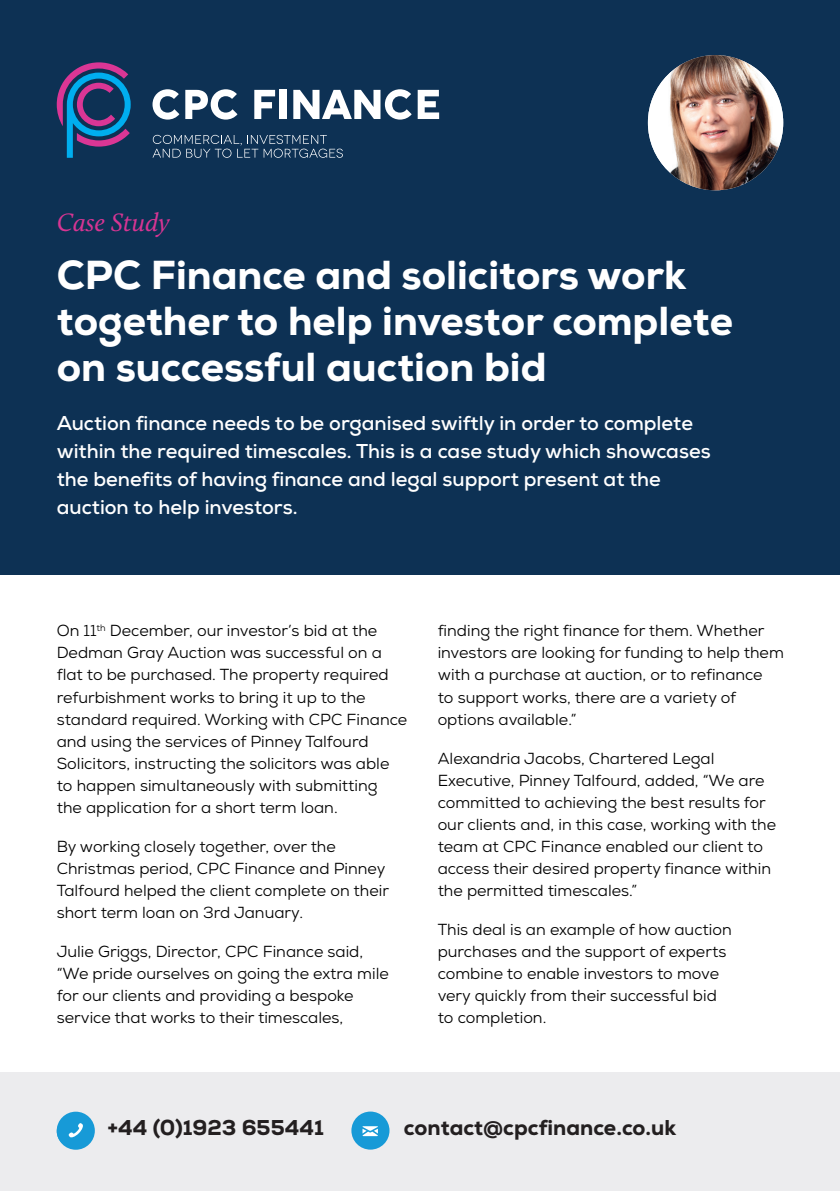
<style>
.page{position:relative;width:840px;height:1191px;background:#fff}
.page>*{position:absolute;margin:0;border:0;box-sizing:border-box;transform-origin:0 0}
.t1{font:800 40.4px/46px "Nexa";color:#fff}
.t2{font:italic 26px "Calluna";color:#d73593}
.t3{font:800 21.4px "Nexa";color:#231f20}
.t4{font:700 20px/28px "Nexa";color:#fff}
.t5{font:16px/22px "Nexa";color:#000001}
</style>
<div class="page">
<div style="left:0;top:1072px;width:839px;height:119px;background:#ececee"></div>
<div style="left:0;top:0;width:839px;height:574px;background:#0d3154"></div>
<svg style="left:57px;top:62px;width:74px;height:96px"></svg>
<svg style="left:254px;top:90px;width:21px;height:29px"></svg>
<div style="left:280px;top:90px;width:7px;height:29px;background:#fff"></div>
<svg style="left:417px;top:90px;width:22px;height:29px"></svg>
<svg style="left:152px;top:89px;width:27px;height:31px"></svg>
<svg style="left:185px;top:89px;width:52px;height:31px"></svg>
<svg style="left:293px;top:89px;width:118px;height:31px"></svg>
<svg style="left:152px;top:135px;width:190px;height:23px"></svg>
<div style="left:57px;top:1116px;width:30px;height:30px;background:#179ad7;border-radius:50%"></div>
<div style="left:57px;top:1111px;width:38px;height:38px;background:#179ad7;border-radius:50%"></div>
<svg style="left:68px;top:1123px;width:15px;height:15px"></svg>
<div style="left:351px;top:1111px;width:38px;height:38px;background:#179ad7;border-radius:50%"></div>
<svg style="left:362px;top:1126px;width:16px;height:10px"></svg>
<img style="left:647px;top:55px;width:135px;height:135px;border-radius:68px">
<h2 class="t2" style="left:57px;top:206px;width:114px">Case Study</h2>
<h1 class="t1" style="left:57px;top:252px;width:677px">CPC Finance and solicitors work together to help investor complete on successful auction bid</h1>
<p class="t4" style="left:57px;top:408px;width:655px">Auction finance needs to be organised swiftly in order to complete within the required timescales. This is a case study which showcases the benefits of having finance and legal support present at the auction to help investors.</p>
<p class="t5" style="left:57px;top:620px;width:352px">On 11<sup>th</sup> December, our investor’s bid at the Dedman Gray Auction was successful on a flat to be purchased. The property required refurbishment works to bring it up to the standard required. Working with CPC Finance and using the services of Pinney Talfourd Solicitors, instructing the solicitors was able to happen simultaneously with submitting<br>the application for a short term loan.</p>
<p class="t5" style="left:57px;top:835px;width:333px">By working closely together, over the Christmas period, CPC Finance and Pinney Talfourd helped the client complete on their short term loan on 3rd January.</p>
<p class="t5" style="left:57px;top:940px;width:333px">Julie Griggs, Director, CPC Finance said, “We pride ourselves on going the extra mile for our clients and providing a bespoke service that works to their timescales,</p>
<p class="t5" style="left:437px;top:620px;width:347px">finding the right finance for them. Whether investors are looking for funding to help them with a purchase at auction, or to refinance<br>to support works, there are a variety of options available.”</p>
<p class="t5" style="left:437px;top:747px;width:340px">Alexandria Jacobs, Chartered Legal Executive, Pinney Talfourd, added, “We are committed to achieving the best results for our clients and, in this case, working with the team at CPC Finance enabled our client to access their desired property finance within the permitted timescales.”</p>
<p class="t5" style="left:437px;top:918px;width:295px">This deal is an example of how auction purchases and the support of experts combine to enable investors to move very quickly from their successful bid to completion.</p>
<h3 class="t3" style="left:107px;top:1113px;width:218px">+44 (0)1923 655441</h3>
<h3 class="t3" style="left:403px;top:1113px;width:274px">contact@cpcfinance.co.uk</h3>
</div>
